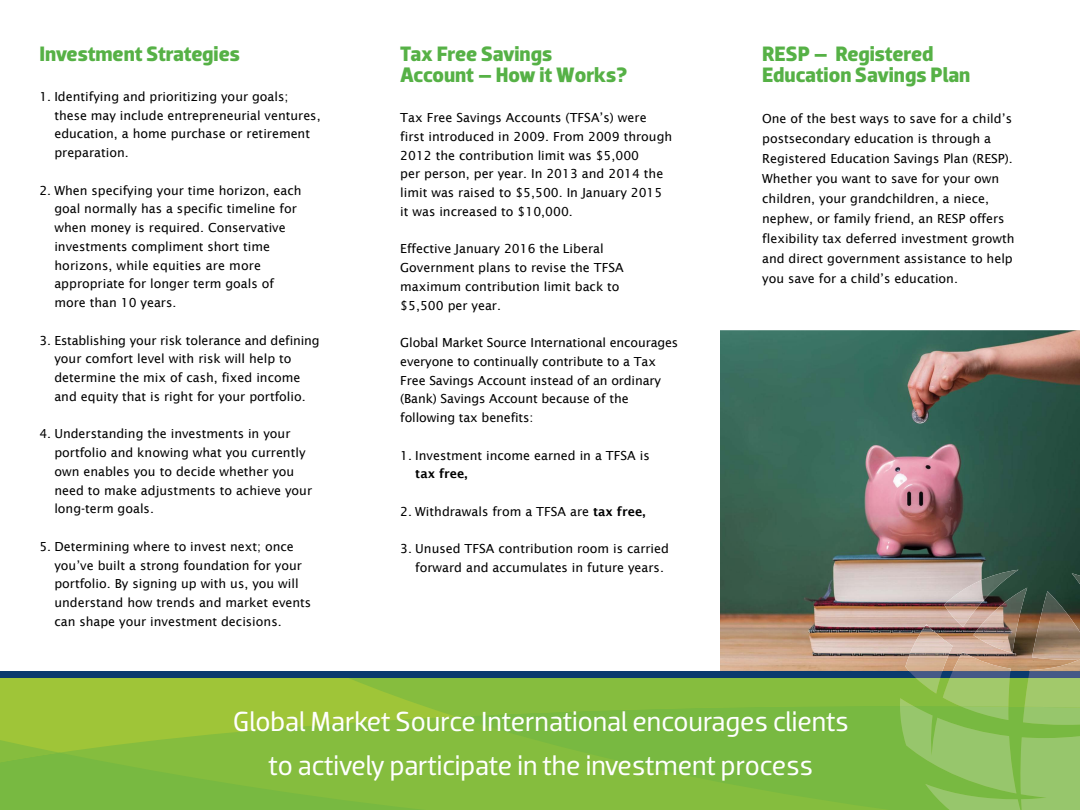
<style>
.page{position:relative;width:1080px;height:810px;background:#fff}
.page>*{position:absolute;margin:0;border:0;box-sizing:border-box;transform-origin:0 0}
.t1{font:28.12px/43.9px "Dobra";letter-spacing:-.005em;color:#fff;text-align:center}
.t2{font:700 21.25px/21.2px "Dobra";letter-spacing:-.005em;color:#56b146}
.t3{font:12.5px/18.8px "Lucida Sans";color:#000}
.t4{font:600 12.5px "Lucida Sans";color:#000}
.s1{font-weight:600}
</style>
<div class="page">
<img style="left:720px;top:330px;width:360px;height:341px">
<img style="left:953px;top:652px;width:58px;height:19px">
<img style="left:973px;top:588px;width:54px;height:65px">
<img style="left:905px;top:624px;width:48px;height:47px">
<img style="left:1030px;top:591px;width:50px;height:80px">
<svg style="left:1072px;top:573px;width:8px;height:11px"></svg>
<svg style="left:0;top:671px;width:1080px;height:139px;background:#81b745"></svg>
<img style="left:944px;top:570px;width:75px;height:57px">
<h2 class="t2" style="left:39px;top:43px;width:202px">Investment Strategies</h2>
<p class="t3" style="left:54px;top:87px;width:268px;text-indent:-15px">1. Identifying and prioritizing your goals; these may include entrepreneurial ventures, education, a home purchase or retirement preparation.</p>
<p class="t3" style="left:54px;top:181px;width:249px;text-indent:-15px">2. When specifying your time horizon, each goal normally has a specific timeline for when money is required. Conservative investments compliment short time horizons, while equities are more appropriate for longer term goals of more than 10 years.</p>
<p class="t3" style="left:54px;top:331px;width:267px;text-indent:-15px">3. Establishing your risk tolerance and defining your comfort level with risk will help to determine the mix of cash, fixed income and equity that is right for your portfolio.</p>
<p class="t3" style="left:54px;top:425px;width:259px;text-indent:-15px">4. Understanding the investments in your portfolio and knowing what you currently own enables you to decide whether you need to make adjustments to achieve your long-term goals.</p>
<p class="t3" style="left:54px;top:537px;width:258px;text-indent:-15px">5. Determining where to invest next; once you’ve built a strong foundation for your portfolio. By signing up with us, you will understand how trends and market events can shape your investment decisions.</p>
<h2 class="t2" style="left:400px;top:43px;width:228px">Tax Free Savings<br>Account – How it Works?</h2>
<p class="t3" style="left:400px;top:108px;width:274px">Tax Free Savings Accounts (TFSA’s) were first introduced in 2009. From 2009 through 2012 the contribution limit was $5,000<br>per person, per year. In 2013 and 2014 the limit was raised to $5,500. In January 2015 it was increased to $10,000.</p>
<p class="t3" style="left:400px;top:240px;width:225px">Effective January 2016 the Liberal<br>Government plans to revise the TFSA maximum contribution limit back to $5,500 per year.</p>
<p class="t3" style="left:400px;top:333px;width:280px">Global Market Source International encourages everyone to continually contribute to a Tax Free Savings Account instead of an ordinary (Bank) Savings Account because of the following tax benefits:</p>
<p class="t3" style="left:400px;top:446px;width:251px">1. Investment income earned in a TFSA is</p>
<p class="t4" style="left:415px;top:467px;width:54px">tax free,</p>
<p class="t3" style="left:400px;top:502px;width:247px">2. Withdrawals from a TFSA are <span class="s1">tax free,</span></p>
<p class="t3" style="left:415px;top:540px;width:255px;text-indent:-15px">3. Unused TFSA contribution room is carried forward and accumulates in future years.</p>
<h2 class="t2" style="left:762px;top:43px;width:210px">RESP – Registered<br>Education Savings Plan</h2>
<p class="t3" style="left:762px;top:109px;width:254px;line-height:20px">One of the best ways to save for a child’s postsecondary education is through a Registered Education Savings Plan (RESP).<br>Whether you want to save for your own children, your grandchildren, a niece, nephew, or family friend, an RESP offers flexibility tax deferred investment growth and direct government assistance to help you save for a child’s education.</p>
<h1 class="t1" style="left:233px;top:700px;width:617px">Global Market Source International encourages clients to actively participate in the investment process</h1>
</div>
